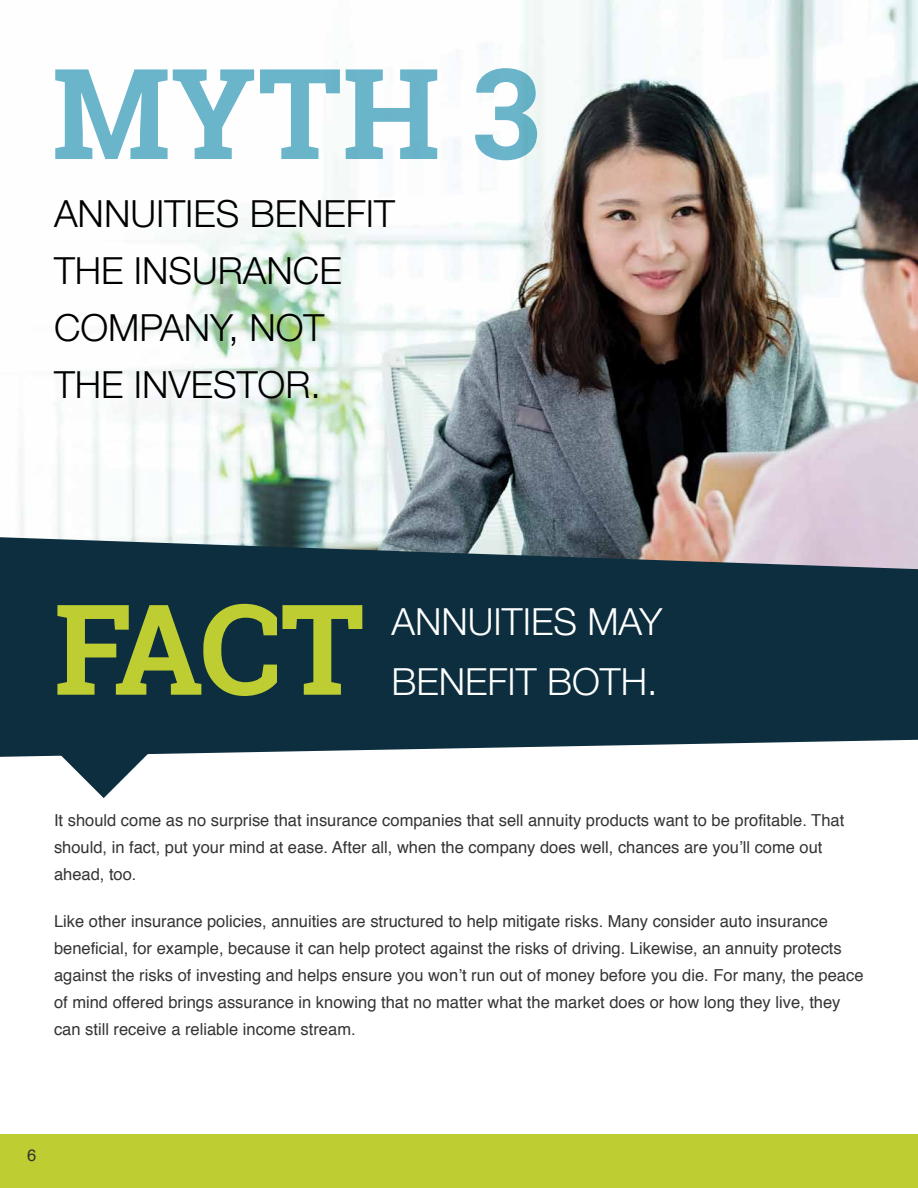
<style>
.page{position:relative;width:918px;height:1188px;background:#fff}
.page>*{position:absolute;margin:0;border:0;box-sizing:border-box;transform-origin:0 0}
.t1{font:700 126px "Roboto Slab";color:#6cb6cc}
.t2{font:700 126px "Roboto Slab";color:#becd31}
.t3{font:300 37.5px/57px "Helvetica Neue";color:#000}
.t4{font:300 37.5px/60px "Helvetica Neue";color:#fff}
.t5{font:16.5px/27px "Helvetica";color:#343433}
</style>
<div class="page">
<img style="left:21px;top:0;width:897px;height:537px">
<svg style="left:0;top:537px;width:918px;height:220px;background:#213f4d"></svg>
<div style="left:0;top:1134px;width:918px;height:54px;background:#becd31"></div>
<svg style="left:50px;top:744px;width:108px;height:54px"></svg>
<h1 class="t1" style="left:52px;top:27px;width:490px">MYTH 3</h1>
<h2 class="t3" style="left:54px;top:184px;width:343px">ANNUITIES BENEFIT<br>THE INSURANCE<br>COMPANY, NOT<br>THE INVESTOR.</h2>
<h1 class="t2" style="left:54px;top:563px;width:312px">FACT</h1>
<h2 class="t4" style="left:392px;top:591px;width:272px">ANNUITIES MAY<br>BENEFIT BOTH.</h2>
<p class="t5" style="left:54px;top:807px;width:792px">It should come as no surprise that insurance companies that sell annuity products want to be profitable. That should, in fact, put your mind at ease. After all, when the company does well, chances are you’ll come out ahead, too.</p>
<p class="t5" style="left:54px;top:908px;width:811px">Like other insurance policies, annuities are structured to help mitigate risks. Many consider auto insurance beneficial, for example, because it can help protect against the risks of driving. Likewise, an annuity protects against the risks of investing and helps ensure you won’t run out of money before you die. For many, the peace of mind offered brings assurance in knowing that no matter what the market does or how long they live, they can still receive a reliable income stream.</p>
<p class="t5" style="left:27px;top:1142px;width:11px">6</p>
</div>
